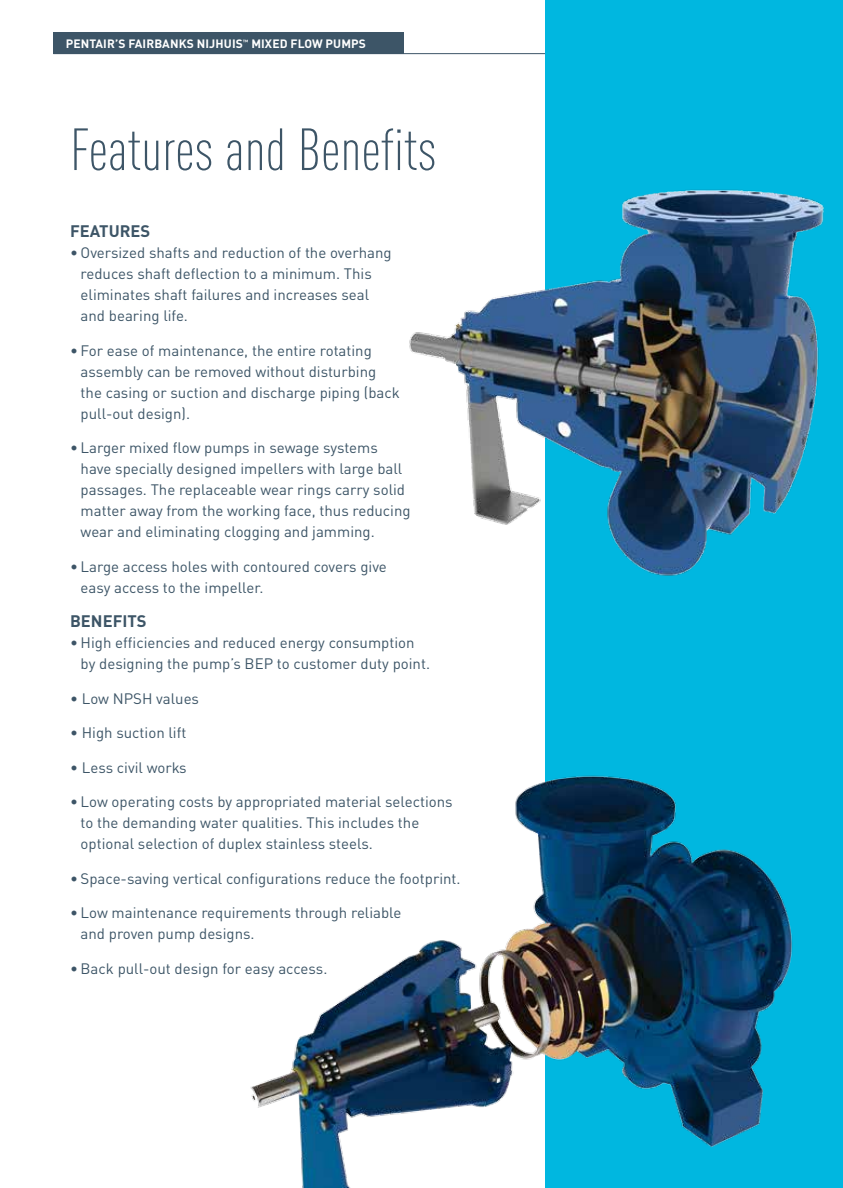
<style>
.page{position:relative;width:843px;height:1188px;background:#fff}
.page>*{position:absolute;margin:0;border:0;box-sizing:border-box;transform-origin:0 0}
.t1{font:300 condensed 58.5px "DIN Pro";color:#3d5567}
.t2{font:700 16.5px "DIN Pro";color:#3d5567}
.t3{font:15px/21px "DIN Pro";color:#3d5567}
.t4{font:700 12px "DIN Pro";letter-spacing:.01em;color:#fff}
</style>
<div class="page">
<hr style="left:53px;top:53px;width:735px;height:1px;background:#3d5567">
<div style="left:53px;top:32px;width:350px;height:22px;background:#3d5567"></div>
<div style="left:545px;top:0;width:297px;height:1188px;background:#00b7e0"></div>
<img style="left:409px;top:189px;width:415px;height:387px">
<img style="left:250px;top:775px;width:542px;height:413px">
<p class="t4" style="left:66px;top:33px;width:301px">PENTAIR’s FAIRBANKS NIJHUIS<sup>™</sup> MIXED FLOW PUMPS</p>
<h1 class="t1" style="left:70px;top:108px;width:368px">Features and Benefits</h1>
<p class="t2" style="left:70px;top:218px;width:80px">FEATURES</p>
<p class="t3" style="left:81px;top:241px;width:312px;text-indent:-10px">• Oversized shafts and reduction of the overhang reduces shaft deflection to a minimum. This eliminates shaft failures and increases seal and bearing life.</p>
<p class="t3" style="left:81px;top:339px;width:321px;text-indent:-10px">• For ease of maintenance, the entire rotating assembly can be removed without disturbing the casing or suction and discharge piping (back pull-out design).</p>
<p class="t3" style="left:81px;top:436px;width:331px;text-indent:-10px">• Larger mixed flow pumps in sewage systems have specially designed impellers with large ball passages. The replaceable wear rings carry solid matter away from the working face, thus reducing wear and eliminating clogging and jamming.</p>
<p class="t3" style="left:81px;top:555px;width:308px;text-indent:-10px">• Large access holes with contoured covers give easy access to the impeller.</p>
<p class="t2" style="left:70px;top:608px;width:77px">BENEFITS</p>
<p class="t3" style="left:81px;top:631px;width:351px;text-indent:-10px">• High efficiencies and reduced energy consumption by designing the pump’s BEP to customer duty point.</p>
<p class="t3" style="left:70px;top:687px;width:130px">• Low NPSH values</p>
<p class="t3" style="left:70px;top:721px;width:118px">• High suction lift</p>
<p class="t3" style="left:70px;top:756px;width:118px">• Less civil works</p>
<p class="t3" style="left:81px;top:790px;width:373px;text-indent:-10px">• Low operating costs by appropriated material selections to the demanding water qualities. This includes the optional selection of duplex stainless steels.</p>
<p class="t3" style="left:70px;top:867px;width:392px">• Space-saving vertical configurations reduce the footprint.</p>
<p class="t3" style="left:81px;top:901px;width:322px;text-indent:-10px">• Low maintenance requirements through reliable and proven pump designs.</p>
<p class="t3" style="left:70px;top:957px;width:259px">• Back pull-out design for easy access.</p>
</div>
